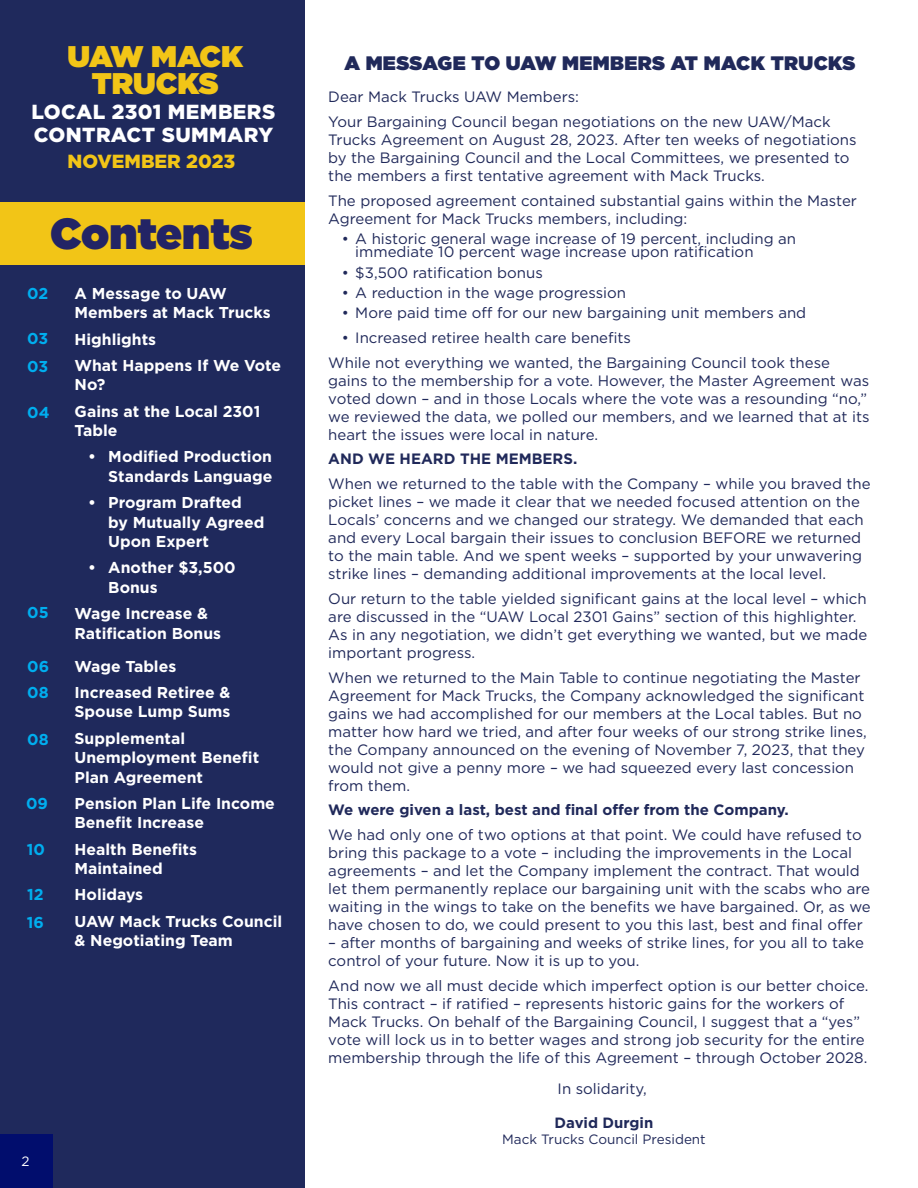
<style>
.page{position:relative;width:918px;height:1188px;background:#fff}
.page>*{position:absolute;margin:0;border:0;box-sizing:border-box;transform-origin:0 0}
.t1{font:900 43.5px "Gotham";color:#232465}
.Document_Title{font:900 29.85px/27.2px "Gotham";color:#f2c517;text-align:center}
.t2{font:900 20.4px "Gotham";letter-spacing:.02em;color:#fff}
.Head_1{font:900 19.5px "Gotham";letter-spacing:.02em;color:#20295a}
.t3{font:900 19.05px "Gotham";color:#f2c517}
.Body_1{font:700 15.75px/19.5px "Gotham";color:#fff}
.Body_1-2{font:700 15.75px "Gotham";color:#00aeef}
.Body_1-3{font:15px/18px "Gotham";color:#20295a}
.Body_1-4{font:700 15px "Gotham";color:#20295a}
.Body_1-5{font:700 14.85px "Gotham";color:#20295a}
.Body_1-6{font:13.5px "Gotham";color:#20295a}
.t4{font:13.5px "Gotham";color:#fff}
</style>
<div class="page">
<div style="left:0;top:0;width:304px;height:1188px;background:#1f295c"></div>
<div style="left:0;top:202px;width:304px;height:63px;background:#f2c517"></div>
<hr style="left:917px;top:894px;width:1px;height:293px;background:#bbe5f9">
<div style="left:0;top:1134px;width:52px;height:54px;background:#010d6d"></div>
<p class="Document_Title" style="left:67px;top:42px;width:177px">UAW MACK<br>TRUCKS</p>
<p class="t2" style="left:32px;top:97px;width:245px">LOCAL 2301 MEMBERS</p>
<p class="t2" style="left:34px;top:120px;width:241px">CONTRACT SUMMARY</p>
<p class="t3" style="left:68px;top:148px;width:169px">NOVEMBER 2023</p>
<p class="t1" style="left:50px;top:202px;width:204px">Contents</p>
<p class="Body_1-2" style="left:27px;top:283px;width:23px">02</p>
<p class="Body_1-2" style="left:27px;top:328px;width:23px">03</p>
<p class="Body_1-2" style="left:27px;top:356px;width:23px">03</p>
<p class="Body_1-2" style="left:27px;top:402px;width:24px">04</p>
<p class="Body_1-2" style="left:27px;top:602px;width:23px">05</p>
<p class="Body_1-2" style="left:27px;top:656px;width:23px">06</p>
<p class="Body_1-2" style="left:27px;top:682px;width:23px">08</p>
<p class="Body_1-2" style="left:27px;top:729px;width:23px">08</p>
<p class="Body_1-2" style="left:26px;top:793px;width:23px">09</p>
<p class="Body_1-2" style="left:27px;top:839px;width:20px">10</p>
<p class="Body_1-2" style="left:27px;top:884px;width:18px">12</p>
<p class="Body_1-2" style="left:27px;top:912px;width:19px">16</p>
<p class="Body_1" style="left:75px;top:283px;width:198px">A Message to UAW<br>Members at Mack Trucks</p>
<p class="Body_1" style="left:75px;top:329px;width:83px">Highlights</p>
<p class="Body_1" style="left:75px;top:355px;width:208px">What Happens If We Vote<br>No?</p>
<p class="Body_1" style="left:75px;top:401px;width:187px">Gains at the Local 2301<br>Table</p>
<p class="Body_1" style="left:88px;top:447px;width:186px;text-align:right">• Modified Production<br>Standards Language</p>
<p class="Body_1" style="left:108px;top:493px;width:158px;text-indent:-20px">• Program Drafted by Mutually Agreed<br>Upon Expert</p>
<p class="Body_1" style="left:108px;top:558px;width:129px;text-indent:-20px">• Another $3,500<br>Bonus</p>
<p class="Body_1" style="left:75px;top:604px;width:148px">Wage Increase &amp;<br>Ratification Bonus</p>
<p class="Body_1" style="left:75px;top:656px;width:103px">Wage Tables</p>
<p class="Body_1" style="left:75px;top:682px;width:157px">Increased Retiree &amp;<br>Spouse Lump Sums</p>
<p class="Body_1" style="left:75px;top:728px;width:186px">Supplemental<br>Unemployment Benefit<br>Plan Agreement</p>
<p class="Body_1" style="left:75px;top:793px;width:202px">Pension Plan Life Income<br>Benefit Increase</p>
<p class="Body_1" style="left:75px;top:839px;width:124px">Health Benefits<br>Maintained</p>
<p class="Body_1" style="left:75px;top:885px;width:70px">Holidays</p>
<p class="Body_1" style="left:75px;top:911px;width:209px">UAW Mack Trucks Council &amp; Negotiating Team</p>
<p class="t4" style="left:22px;top:1152px;width:10px">2</p>
<p class="Head_1" style="left:344px;top:49px;width:513px">A MESSAGE TO UAW MEMBERS AT MACK TRUCKS</p>
<p class="Body_1-3" style="left:328px;top:87px;width:252px">Dear Mack Trucks UAW Members:</p>
<p class="Body_1-3" style="left:328px;top:112px;width:530px">Your Bargaining Council began negotiations on the new UAW/Mack Trucks Agreement on August 28, 2023. After ten weeks of negotiations by the Bargaining Council and the Local Committees, we presented to the members a first tentative agreement with Mack Trucks.</p>
<p class="Body_1-3" style="left:328px;top:191px;width:530px">The proposed agreement contained substantial gains within the Master<br>Agreement for Mack Trucks members, including:</p>
<p class="Body_1-3" style="left:355px;top:231px;width:442px;line-height:13.5px;text-indent:-14px">• A historic general wage increase of 19 percent, including an immediate 10 percent wage increase upon ratification</p>
<p class="Body_1-3" style="left:342px;top:263px;width:203px">• $3,500 ratification bonus</p>
<p class="Body_1-3" style="left:342px;top:283px;width:286px">• A reduction in the wage progression</p>
<p class="Body_1-3" style="left:342px;top:303px;width:466px">• More paid time off for our new bargaining unit members and</p>
<p class="Body_1-3" style="left:342px;top:328px;width:291px">• Increased retiree health care benefits</p>
<p class="Body_1-3" style="left:328px;top:353px;width:543px">While not everything we wanted, the Bargaining Council took these gains to the membership for a vote. However, the Master Agreement was voted down – and in those Locals where the vote was a resounding “no,” we reviewed the data, we polled our members, and we learned that at its heart the issues were local in nature.</p>
<p class="Body_1-4" style="left:328px;top:449px;width:251px">AND WE HEARD THE MEMBERS.</p>
<p class="Body_1-3" style="left:328px;top:474px;width:544px">When we returned to the table with the Company – while you braved the picket lines – we made it clear that we needed focused attention on the Locals’ concerns and we changed our strategy. We demanded that each and every Local bargain their issues to conclusion BEFORE we returned to the main table. And we spent weeks – supported by your unwavering strike lines – demanding additional improvements at the local level.</p>
<p class="Body_1-3" style="left:328px;top:589px;width:541px">Our return to the table yielded significant gains at the local level – which are discussed in the “UAW Local 2301 Gains” section of this highlighter.<br>As in any negotiation, we didn’t get everything we wanted, but we made important progress.</p>
<p class="Body_1-3" style="left:328px;top:668px;width:540px">When we returned to the Main Table to continue negotiating the Master Agreement for Mack Trucks, the Company acknowledged the significant gains we had accomplished for our members at the Local tables. But no matter how hard we tried, and after four weeks of our strong strike lines, the Company announced on the evening of November 7, 2023, that they would not give a penny more – we had squeezed every last concession from them.</p>
<p class="Body_1-4" style="left:328px;top:800px;width:462px">We were given a last, best and final offer from the Company.</p>
<p class="Body_1-3" style="left:328px;top:825px;width:544px">We had only one of two options at that point. We could have refused to bring this package to a vote – including the improvements in the Local agreements – and let the Company implement the contract. That would let them permanently replace our bargaining unit with the scabs who are waiting in the wings to take on the benefits we have bargained. Or, as we have chosen to do, we could present to you this last, best and final offer</p>
<p class="Body_1-3" style="left:328px;top:933px;width:537px">– after months of bargaining and weeks of strike lines, for you all to take control of your future. Now it is up to you.</p>
<p class="Body_1-3" style="left:328px;top:976px;width:542px">And now we all must decide which imperfect option is our better choice.<br>This contract – if ratified – represents historic gains for the workers of Mack Trucks. On behalf of the Bargaining Council, I suggest that a “yes” vote will lock us in to better wages and strong job security for the entire membership through the life of this Agreement – through October 2028.</p>
<p class="Body_1-3" style="left:558px;top:1080px;width:91px">In solidarity,</p>
<p class="Body_1-5" style="left:555px;top:1113px;width:100px">David Durgin</p>
<p class="Body_1-6" style="left:502px;top:1131px;width:205px">Mack Trucks Council President</p>
</div>
